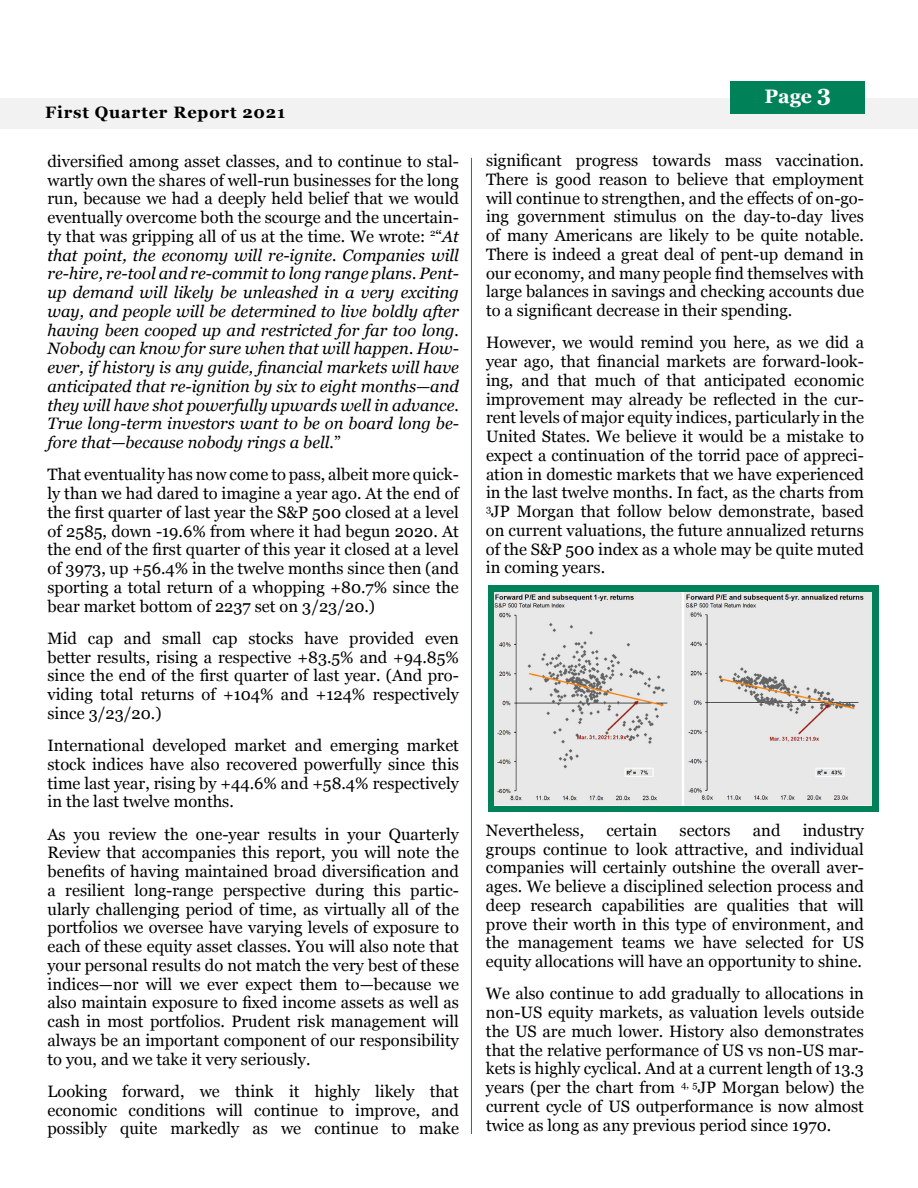
<style>
.page{position:relative;width:918px;height:1188px;background:#fff}
.page>*{position:absolute;margin:0;border:0;box-sizing:border-box;transform-origin:0 0}
.t1{font:700 19.5px "Georgia";color:#fff}
.t2{font:16.5px/18.8px "Georgia";color:#000;text-align:justify}
.t3{font:italic 16.5px/18.8px "Georgia";color:#000;text-align:justify}
.t4{font:700 16.5px "Georgia";letter-spacing:.05em;color:#000}
.s1{font-style:normal}
.s2{font-size:22.5px}
</style>
<div class="page">
<div style="left:488px;top:586px;width:391px;height:226px;background:#008157"></div>
<hr style="left:471px;top:158px;width:1px;height:976px;background:#008457">
<div style="left:0;top:98px;width:918px;height:30px;background:#f2f2f3"></div>
<div style="left:730px;top:81px;width:135px;height:32px;background:#008157"></div>
<img style="left:494px;top:593px;width:378px;height:212px">
<p class="t4" style="left:45px;top:100px;width:241px">First Quarter Report 2021</p>
<p class="t3" style="left:48px;top:151px;width:413px"><span class="s1">diversified among asset classes, and to continue to stal&shy;wartly own the shares of well-run businesses for the long run, because we had a deeply held belief that we would eventually overcome both the scourge and the uncertain&shy;ty that was gripping all of us at the time. We wrote:</span> <sup>2</sup><span class="s1">“</span>At that point, the economy will re-ignite. Companies will re-hire, re-tool and re-commit to long range plans. Pent&shy;up demand will likely be unleashed in a very exciting way, and people will be determined to live boldly after having been cooped up and restricted for far too long.<br>Nobody can know for sure when that will happen. How&shy;ever, if history is any guide, financial markets will have anticipated that re-ignition by six to eight months—and they will have shot powerfully upwards well in advance.<br>True long-term investors want to be on board long be&shy;fore that—because nobody rings a bell.<span class="s1">”</span></p>
<p class="t2" style="left:48px;top:465px;width:413px">That eventuality has now come to pass, albeit more quick&shy;ly than we had dared to imagine a year ago. At the end of the first quarter of last year the S&amp;P 500 closed at a level of 2585, down -19.6% from where it had begun 2020. At the end of the first quarter of this year it closed at a level of 3973, up +56.4% in the twelve months since then (and sporting a total return of a whopping +80.7% since the bear market bottom of 2237 set on 3/23/20.)</p>
<p class="t2" style="left:48px;top:628px;width:413px">Mid cap and small cap stocks have provided even better results, rising a respective +83.5% and +94.85% since the end of the first quarter of last year. (And pro&shy;viding total returns of +104% and +124% respectively since 3/23/20.)</p>
<p class="t2" style="left:48px;top:735px;width:413px">International developed market and emerging market stock indices have also recovered powerfully since this time last year, rising by +44.6% and +58.4% respectively in the last twelve months.</p>
<p class="t2" style="left:48px;top:824px;width:413px">As you review the one-year results in your Quarterly Review that accompanies this report, you will note the benefits of having maintained broad diversification and a resilient long-range perspective during this partic&shy;ularly challenging period of time, as virtually all of the portfolios we oversee have varying levels of exposure to each of these equity asset classes. You will also note that your personal results do not match the very best of these indices—nor will we ever expect them to—because we also maintain exposure to fixed income assets as well as cash in most portfolios. Prudent risk management will always be an important component of our responsibility to you, and we take it very seriously.</p>
<p class="t2" style="left:48px;top:1081px;width:413px">Looking forward, we think it highly likely that economic conditions will continue to improve, and possibly quite markedly as we continue to make</p>
<p class="t1" style="left:764px;top:81px;width:68px">Page <span class="s2">3</span></p>
<p class="t2" style="left:486px;top:151px;width:380px">significant progress towards mass vaccination.<br>There is good reason to believe that employment will continue to strengthen, and the effects of on-go&shy;ing government stimulus on the day-to-day lives of many Americans are likely to be quite notable.<br>There is indeed a great deal of pent-up demand in our economy, and many people find themselves with large balances in savings and checking accounts due to a significant decrease in their spending.</p>
<p class="t2" style="left:486px;top:333px;width:380px">However, we would remind you here, as we did a year ago, that financial markets are forward-look&shy;ing, and that much of that anticipated economic improvement may already be reflected in the cur&shy;rent levels of major equity indices, particularly in the United States. We believe it would be a mistake to expect a continuation of the torrid pace of appreci&shy;ation in domestic markets that we have experienced in the last twelve months. In fact, as the charts from <sup>3</sup>JP Morgan that follow below demonstrate, based on current valuations, the future annualized returns of the S&amp;P 500 index as a whole may be quite muted in coming years.</p>
<p class="t2" style="left:486px;top:820px;width:380px;text-indent:317px">industry groups continue to look attractive, and individual companies will certainly outshine the overall aver&shy;ages. We believe a disciplined selection process and deep research capabilities are qualities that will prove their worth in this type of environment, and the management teams we have selected for US equity allocations will have an opportunity to shine.</p>
<p class="t2" style="left:486px;top:984px;width:380px">We also continue to add gradually to allocations in non-US equity markets, as valuation levels outside the US are much lower. History also demonstrates that the relative performance of US vs non-US mar&shy;kets is highly cyclical. And at a current length of 13.3 years (per the chart from <sup>4,</sup> <sup>5</sup>JP Morgan below) the current cycle of US outperformance is now almost twice as long as any previous period since 1970.</p>
<p class="t2" style="left:486px;top:820px;width:100px">Nevertheless,</p>
<p class="t2" style="left:607px;top:820px;width:52px">certain</p>
<p class="t2" style="left:680px;top:820px;width:53px">sectors</p>
<p class="t2" style="left:753px;top:820px;width:29px">and</p>
</div>
